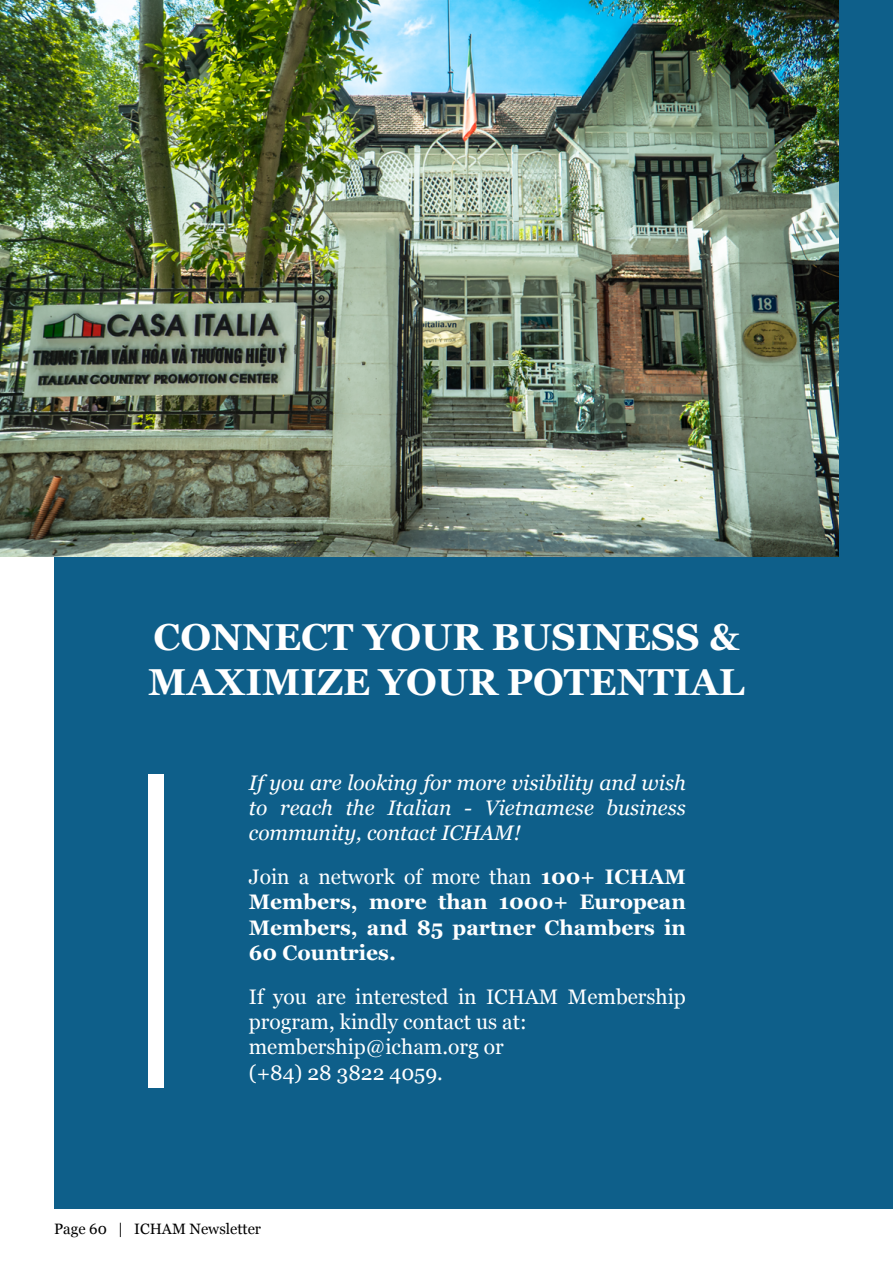
<style>
.page{position:relative;width:893px;height:1263px;background:#fff}
.page>*{position:absolute;margin:0;border:0;box-sizing:border-box;transform-origin:0 0}
.t1{font:700 37.5px/45px "Georgia";color:#fff}
.t2{font:700 21px/25.2px "Georgia";color:#fff;text-align:justify}
.t3{font:21px/25.2px "Georgia";color:#fff}
.t4{font:italic 21px/25.2px "Georgia";color:#fff;text-align:justify}
.t5{font:15px "Georgia";color:#000}
.s1{font-weight:400}
</style>
<div class="page">
<div style="left:54px;top:0;width:839px;height:1209px;background:#0e5f8a"></div>
<img style="left:0;top:0;width:839px;height:557px">
<div style="left:148px;top:774px;width:16px;height:313px;background:#fff"></div>
<h1 class="t1" style="left:148px;top:613px;width:598px">CONNECT YOUR BUSINESS &amp;<br>MAXIMIZE YOUR POTENTIAL</h1>
<p class="t4" style="left:249px;top:769px;width:439px">If you are looking for more visibility and wish to reach the Italian - Vietnamese business community, contact ICHAM!</p>
<p class="t2" style="left:249px;top:863px;width:439px"><span class="s1">Join a network of more than</span> 100+ ICHAM Members, more than 1000+ European Members, and 85 partner Chambers in 60 Countries.</p>
<p class="t3" style="left:249px;top:983px;width:439px">If you are interested in ICHAM Membership program, kindly contact us at: membership@icham.org or<br>(+84) 28 3822 4059.</p>
<p class="t5" style="left:54px;top:1218px;width:209px">Page 60 | ICHAM Newsletter</p>
</div>
